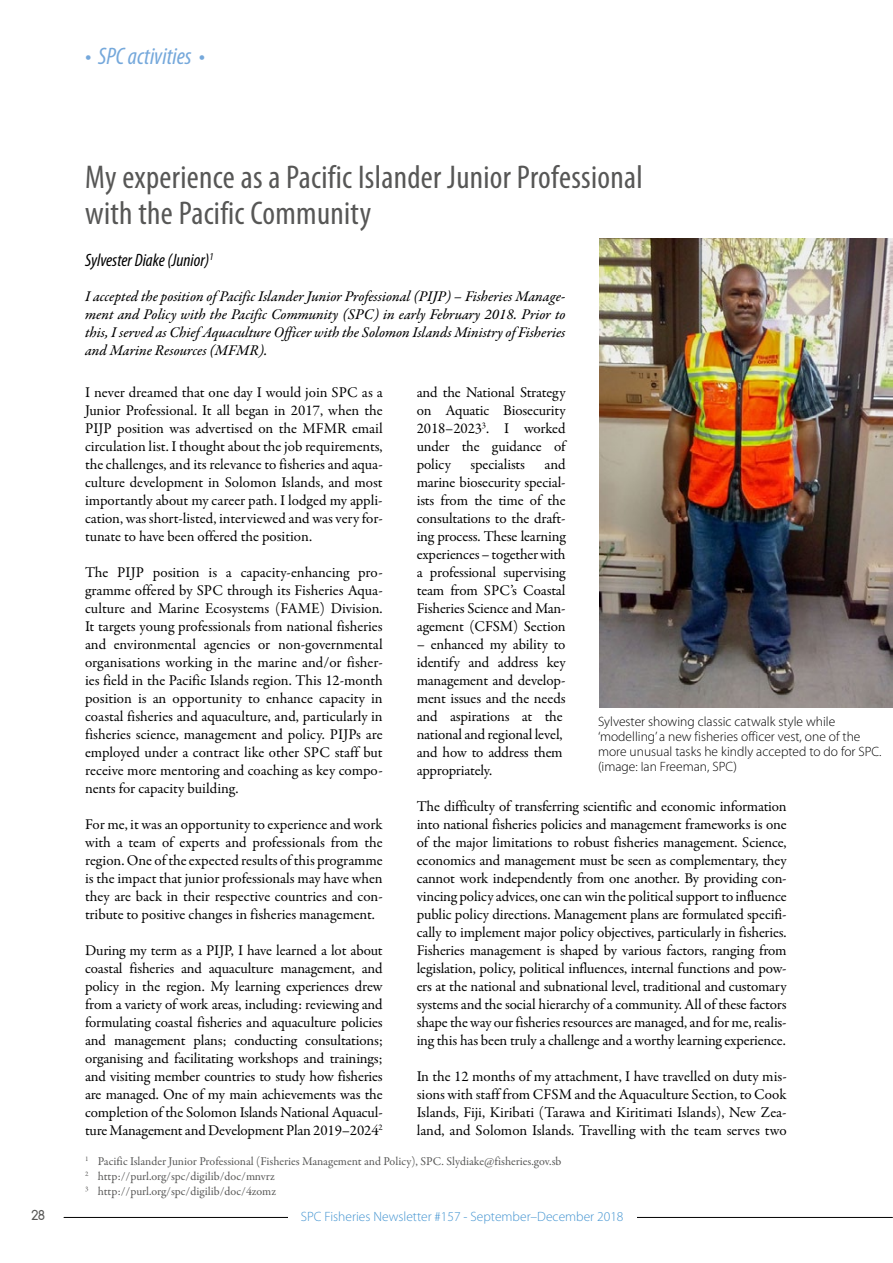
<style>
.page{position:relative;width:893px;height:1263px;background:#fff}
.page>*{position:absolute;margin:0;border:0;box-sizing:border-box;transform-origin:0 0}
.t1{font:condensed 33px/36px "Myriad Pro";letter-spacing:.01em;color:#575756}
.t2{font:italic condensed 24px "Myriad Pro";color:#75a8db}
.t3{font:italic condensed 18px "Myriad Pro";color:#000}
.t4{font:15px/18px "Garamond Premr Pro";letter-spacing:-.01em;color:#000;text-align:justify}
.t5{font:15px/18px "Garamond Premr Pro Med It";color:#000;text-align:justify}
.t6{font:15px "Duepuntozero";color:#575756}
.t7{font:300 13.5px/15px "Myriad Pro";color:#000}
.t8{font:300 13.5px "Myriad Pro";color:#4394d1}
.t9{font:12px/15px "Garamond Premr Pro";color:#575756}
</style>
<div class="page">
<hr style="left:64px;top:1217px;width:828px;height:1px;background:#000">
<div style="left:288px;top:1210px;width:349px;height:20px;background:#fff"></div>
<img style="left:600px;top:238px;width:293px;height:469px">
<h2 class="t2" style="left:85px;top:41px;width:121px">• SPC activities •</h2>
<h1 class="t1" style="left:85px;top:159px;width:559px">My experience as a Pacific Islander Junior Professional with the Pacific Community</h1>
<p class="t3" style="left:85px;top:249px;width:130px">Sylvester Diake (Junior)<sup>1</sup></p>
<p class="t5" style="left:85px;top:288px;width:482px">I accepted the position of Pacific Islander Junior Professional (PIJP) – Fisheries Manage&shy;ment and Policy with the Pacific Community (SPC) in early February 2018. Prior to this, I served as Chief Aquaculture Officer with the Solomon Islands Ministry of Fisheries and Marine Resources (MFMR).</p>
<p class="t4" style="left:417px;top:383px;width:150px">and the National Strategy on Aquatic Biosecurity 2018–2023<sup>3</sup>. I worked under the guidance of policy</p>
<p class="t4" style="left:85px;top:383px;width:299px">I never dreamed that one day I would join SPC as a Junior Professional. It all began in 2017, when the PIJP position was advertised on the MFMR email circulation list. I thought about the job requirements, the challenges, and its relevance to fisheries and aqua&shy;culture development in Solomon Islands, and most importantly about my career path. I lodged my appli&shy;cation, was short-listed, interviewed and was very for&shy;tunate to have been offered the position.</p>
<p class="t4" style="left:85px;top:563px;width:299px">The PIJP position is a capacity-enhancing pro&shy;gramme offered by SPC through its Fisheries Aqua&shy;culture and Marine Ecosystems (FAME) Division.<br>It targets young professionals from national fisheries and environmental agencies or non-governmental organisations working in the marine and/or fisher&shy;ies field in the Pacific Islands region. This 12-month position is an opportunity to enhance capacity in coastal fisheries and aquaculture, and, particularly in fisheries science, management and policy. PIJPs are employed under a contract like other SPC staff but receive more mentoring and coaching as key compo&shy;nents for capacity building.</p>
<p class="t4" style="left:85px;top:815px;width:299px">For me, it was an opportunity to experience and work with a team of experts and professionals from the region. One of the expected results of this programme is the impact that junior professionals may have when they are back in their respective countries and con&shy;tribute to positive changes in fisheries management.</p>
<p class="t4" style="left:85px;top:941px;width:299px">During my term as a PIJP, I have learned a lot about coastal fisheries and aquaculture management, and policy in the region. My learning experiences drew from a variety of work areas, including: reviewing and formulating coastal fisheries and aquaculture policies and management plans; conducting consultations; organising and facilitating workshops and trainings; and visiting member countries to study how fisheries are managed. One of my main achievements was the completion of the Solomon Islands National Aquacul&shy;ture Management and Development Plan 2019–2024<sup>2</sup></p>
<p class="t9" style="left:85px;top:1154px;width:478px"><sup>1</sup> Pacific Islander Junior Professional (Fisheries Management and Policy), SPC. Slydiake@fisheries.gov.sb<br><sup>2</sup> http://purl.org/spc/digilib/doc/mnvrz<br><sup>3</sup> http://purl.org/spc/digilib/doc/4zomz</p>
<p class="t4" style="left:471px;top:455px;width:56px">specialists</p>
<p class="t4" style="left:417px;top:455px;width:150px;text-indent:128px">and marine biosecurity special&shy;ists from the time of the consultations to the draft&shy;ing process. These learning experiences – together with a professional supervising team from SPC’s Coastal Fisheries Science and Man&shy;agement (CFSM) Section</p>
<p class="t4" style="left:417px;top:635px;width:150px;text-align:left">– enhanced my ability to identify and address key management and develop&shy;ment issues and the needs and aspirations at the national and regional level, and how to address them appropriately.</p>
<p class="t4" style="left:417px;top:797px;width:371px">The difficulty of transferring scientific and economic information into national fisheries policies and management frameworks is one of the major limitations to robust fisheries management. Science, economics and management must be seen as complementary, they cannot work independently from one another. By providing con&shy;vincing policy advices, one can win the political support to influence public policy directions. Management plans are formulated specifi&shy;cally to implement major policy objectives, particularly in fisheries.<br>Fisheries management is shaped by various factors, ranging from legislation, policy, political influences, internal functions and pow&shy;ers at the national and subnational level, traditional and customary systems and the social hierarchy of a community. All of these factors shape the way our fisheries resources are managed, and for me, realis&shy;ing this has been truly a challenge and a worthy learning experience.</p>
<p class="t4" style="left:417px;top:1067px;width:371px">In the 12 months of my attachment, I have travelled on duty mis&shy;sions with staff from CFSM and the Aquaculture Section, to Cook Islands, Fiji, Kiribati (Tarawa and Kiritimati Islands), New Zea&shy;land, and Solomon Islands. Travelling with the team serves two</p>
<p class="t7" style="left:598px;top:713px;width:285px">Sylvester showing classic catwalk style while ‘modelling’ a new fisheries officer vest, one of the more unusual tasks he kindly accepted to do for SPC. (image: Ian Freeman, SPC)</p>
<p class="t6" style="left:32px;top:1207px;width:15px">28</p>
<p class="t8" style="left:301px;top:1208px;width:324px">SPC Fisheries Newsletter #157 - September–December 2018</p>
</div>
